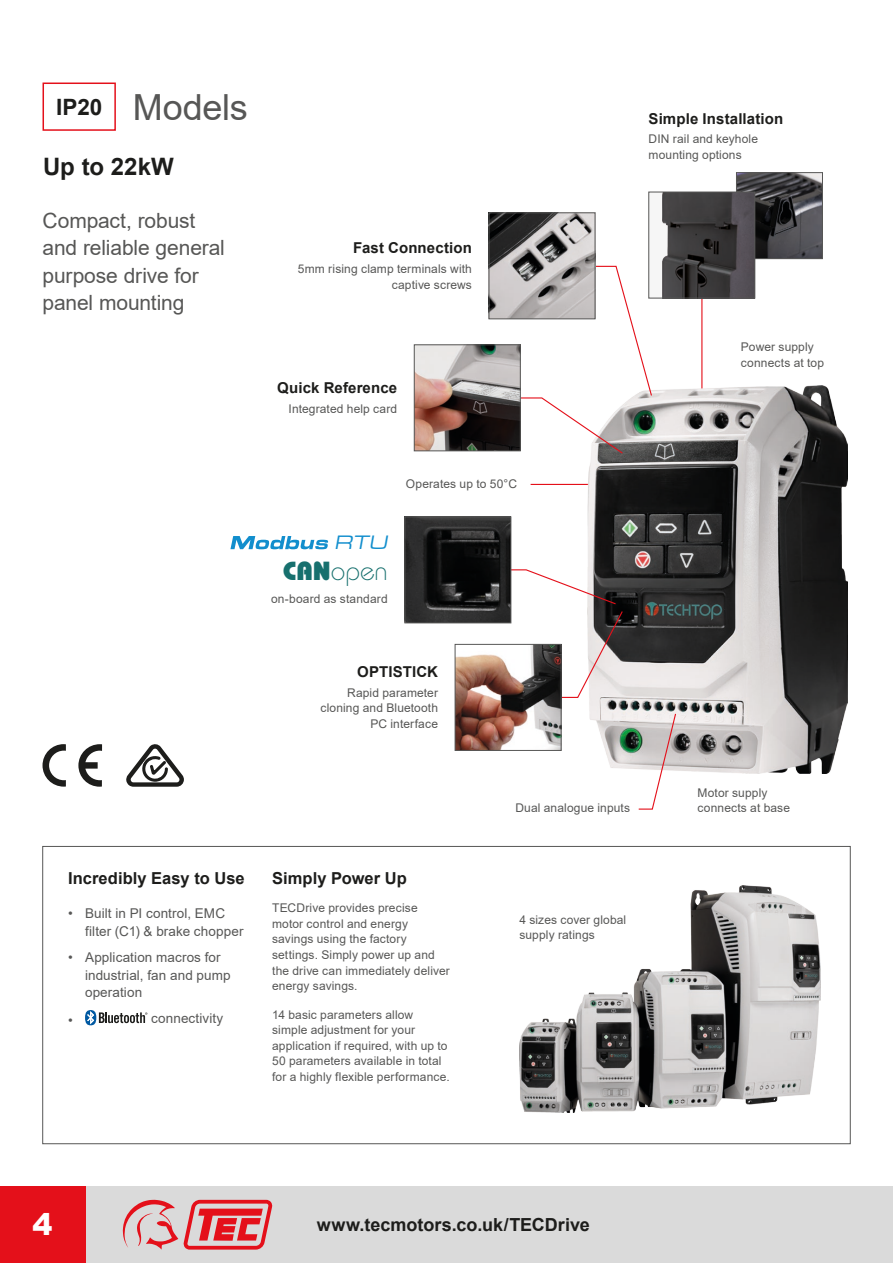
<style>
.page{position:relative;width:893px;height:1263px;background:#fff}
.page>*{position:absolute;margin:0;border:0;box-sizing:border-box;transform-origin:0 0}
.t1{font:36px "Arial";letter-spacing:-.005em;color:#575756}
.t2{font:900 30px "Arial";color:#fff}
.t3{font:300 26.25px "Bauhaus LT";color:#17706e}
.t4{font:700 24px "Arial";color:#1d1d1b}
.t5{font:italic 22.65px "Metrostyle Extended";color:#128ecd}
.t6{font:21px/27.3px "Arial";letter-spacing:-.005em;color:#575756}
.t7{font:700 18px "Arial";color:#1d1d1b}
.t8{font:700 16.5px "Arial";letter-spacing:.005em;color:#1d1d1b}
.t9{font:700 15px "Arial";letter-spacing:.01em;color:#1d1d1b}
.t10{font:13.5px/17.5px "Arial";letter-spacing:.01em;color:#575756}
.t11{font:12px/15.6px "Arial";letter-spacing:.01em;color:#575756}
.s1{font-weight:700;font-size:22.5px;color:#1d1d1b}
.s2{font-weight:800}
</style>
<div class="page">
<hr style="left:531px;top:484px;width:81px;height:1px;background:#e4101a">
<hr style="left:701px;top:222px;width:1px;height:192px;background:#e4101a">
<img style="left:588px;top:386px;width:260px;height:387px">
<svg style="left:500px;top:265px;width:153px;height:190px"></svg>
<svg style="left:484px;top:569px;width:140px;height:129px"></svg>
<svg style="left:638px;top:712px;width:39px;height:98px"></svg>
<img style="left:519px;top:886px;width:302px;height:227px">
<div style="left:0;top:1186px;width:893px;height:77px;background:#dadada"></div>
<svg style="left:123px;top:1200px;width:149px;height:49px"></svg>
<div style="left:0;top:1186px;width:85px;height:77px;background:#e4101a"></div>
<img style="left:738px;top:174px;width:83px;height:83px">
<div style="left:736px;top:172px;width:87px;height:87px;border:1px solid #575756"></div>
<div style="left:649px;top:192px;width:106px;height:106px;background:#f6f6f6"></div>
<img style="left:663px;top:194px;width:90px;height:102px">
<div style="left:649px;top:192px;width:106px;height:106px;border:1px solid #575756"></div>
<img style="left:457px;top:646px;width:102px;height:103px">
<div style="left:455px;top:644px;width:106px;height:107px;border:1px solid #575756"></div>
<img style="left:491px;top:215px;width:102px;height:102px">
<div style="left:489px;top:213px;width:106px;height:106px;border:1px solid #575756"></div>
<img style="left:407px;top:519px;width:102px;height:102px">
<div style="left:405px;top:517px;width:106px;height:106px;border:1px solid #575756"></div>
<img style="left:416px;top:347px;width:102px;height:102px">
<div style="left:414px;top:345px;width:106px;height:106px;border:1px solid #575756"></div>
<svg style="left:230px;top:536px;width:98px;height:13px"></svg>
<div style="left:43px;top:83px;width:73px;height:48px;border:2px solid #e4101a"></div>
<svg style="left:85px;top:1010px;width:62px;height:15px"></svg>
<svg style="left:78px;top:744px;width:24px;height:43px"></svg>
<svg style="left:43px;top:744px;width:23px;height:43px"></svg>
<svg style="left:126px;top:744px;width:58px;height:43px"></svg>
<h1 class="t1" style="left:56px;top:82px;width:193px"><span class="s1">IP20</span> Models</h1>
<h3 class="t4" style="left:43px;top:150px;width:132px">Up to 22kW</h3>
<h3 class="t6" style="left:43px;top:207px;width:184px">Compact, robust and reliable general purpose drive for panel mounting</h3>
<p class="t9" style="left:353px;top:237px;width:120px">Fast Connection</p>
<p class="t11" style="left:298px;top:261px;width:176px;text-align:right">5mm rising clamp terminals with captive screws</p>
<p class="t9" style="left:277px;top:377px;width:121px">Quick Reference</p>
<p class="t11" style="left:289px;top:401px;width:110px">Integrated help card</p>
<p class="t9" style="left:649px;top:108px;width:136px">Simple Installation</p>
<p class="t11" style="left:649px;top:131px;width:111px">DIN rail and keyhole mounting options</p>
<p class="t11" style="left:741px;top:339px;width:85px">Power supply connects at top</p>
<h3 class="t5" style="left:335px;top:531px;width:58px">RTU</h3>
<h3 class="t3" style="left:283px;top:555px;width:106px"><span class="s2">CAN</span>open</h3>
<p class="t11" style="left:271px;top:591px;width:118px">on-board as standard</p>
<p class="t11" style="left:406px;top:476px;width:113px">Operates up to 50°C</p>
<p class="t9" style="left:357px;top:661px;width:82px">OPTISTICK</p>
<p class="t11" style="left:320px;top:684px;width:119px;text-align:right">Rapid parameter cloning and Bluetooth<br>PC interface</p>
<h3 class="t8" style="left:68px;top:866px;width:178px">Incredibly Easy to Use</h3>
<p class="t10" style="left:85px;top:905px;width:160px;text-indent:-17px">• Built in PI control, EMC filter (C1) &amp; brake chopper</p>
<p class="t10" style="left:85px;top:948px;width:147px;text-indent:-17px">• Application macros for industrial, fan and pump operation</p>
<p class="t10" style="left:68px;top:1012px;width:6px">•</p>
<p class="t10" style="left:151px;top:1009px;width:74px">connectivity</p>
<h3 class="t8" style="left:272px;top:866px;width:136px">Simply Power Up</h3>
<p class="t11" style="left:272px;top:900px;width:179px">TECDrive provides precise motor control and energy savings using the factory settings. Simply power up and the drive can immediately deliver energy savings.</p>
<p class="t11" style="left:272px;top:1006px;width:179px">14 basic parameters allow simple adjustment for your application if required, with up to<br>50 parameters available in total for a highly flexible performance.</p>
<p class="t11" style="left:515px;top:800px;width:116px">Dual analogue inputs</p>
<p class="t11" style="left:519px;top:912px;width:108px">4 sizes cover global supply ratings</p>
<p class="t11" style="left:698px;top:785px;width:94px">Motor supply connects at base</p>
<h2 class="t2" style="left:33px;top:1203px;width:22px">4</h2>
<h3 class="t7" style="left:317px;top:1212px;width:274px">www.tecmotors.co.uk/TECDrive</h3>
</div>
